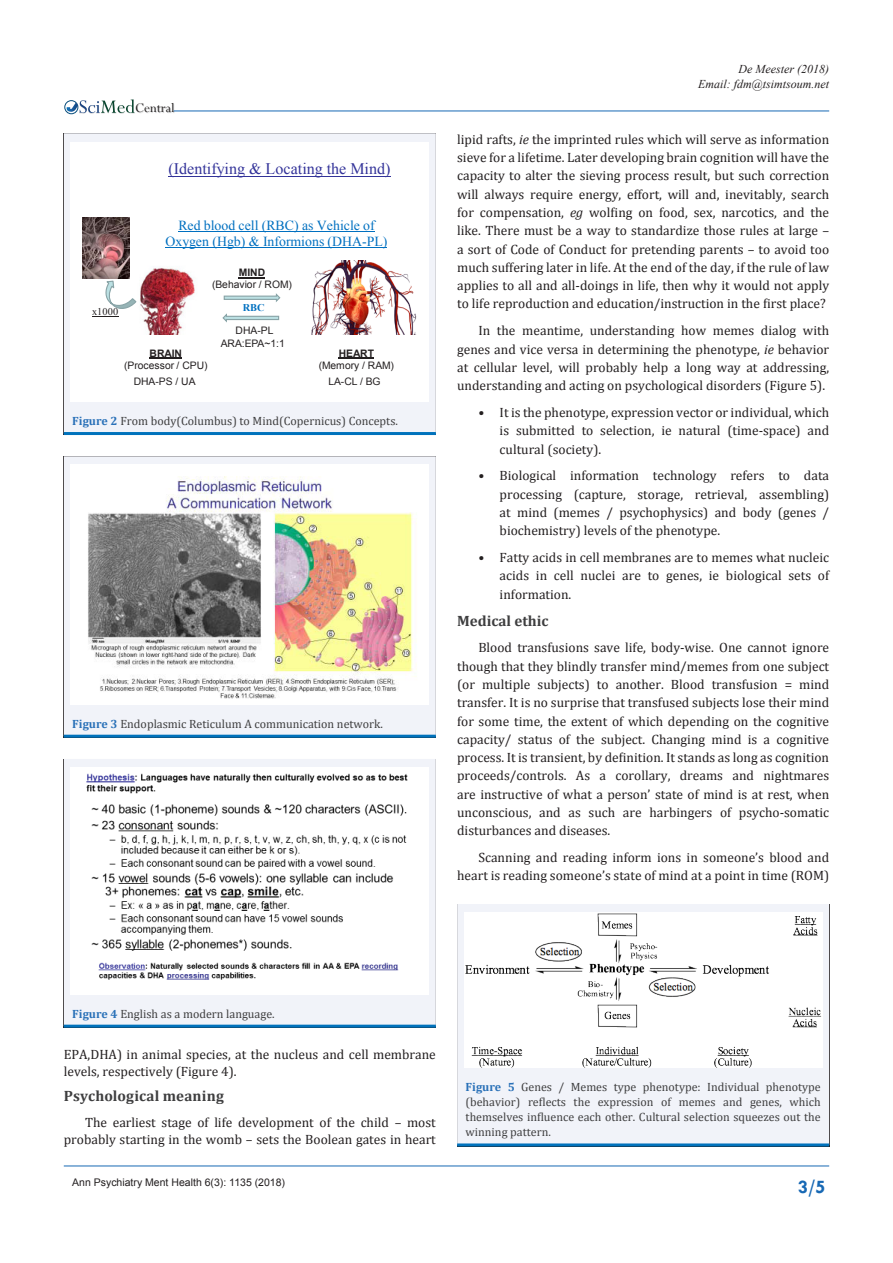
<style>
.page{position:relative;width:893px;height:1263px;background:#fff}
.page>*{position:absolute;margin:0;border:0;box-sizing:border-box;transform-origin:0 0}
.t1{font:700 19.5px "Tw Cen";color:#1768b4}
.t2{font:16.05px "Times New Roman";color:#339}
.t3{font:700 15px "Cambria";color:#3e3e3f}
.t4{font:14.55px "Perpetua";color:#211e1e}
.t5{font:13.8px/16.5px "Times New Roman";color:#0070c0;text-align:center}
.Treść{font:13.5px/18.3px "Cambria";color:#231f20;text-align:justify}
.t6{font:12px/15px "Cambria";color:#3e3e3f;text-align:justify}
.t7{font:italic 12px/15px "Times New Roman";color:#231f20;text-align:right}
.t8{font:10.5px "Arial";color:#231f20}
.t9{font:10.35px/12.5px "Arial";color:#231f20;text-align:center}
.t10{font:10.35px "Times New Roman";letter-spacing:.005em;color:#231f20}
.t11{font:700 10.35px "Times New Roman";color:#0070c0}
.s1{font-weight:700}
.s2{font-weight:700;color:#2a71b8}
.s3{font-style:italic}
</style>
<div class="page">
<img style="left:79px;top:103px;width:96px;height:11px">
<div style="left:64px;top:100px;width:14px;height:14px;border:1px solid #074d7c;border-radius:50%"></div>
<svg style="left:66px;top:99px;width:69px;height:14px"></svg>
<hr style="left:64px;top:1166px;width:765px;height:1px;background:#1768b4">
<hr style="left:174px;top:111px;width:655px;height:1px;background:#1768b4">
<div style="left:64px;top:133px;width:372px;height:299px;background:#f1f3f9"></div>
<hr style="left:64px;top:432px;width:372px;height:3px;background:#0072bc">
<div style="left:71px;top:142px;width:358px;height:260px;background:#fff"></div>
<hr style="left:178px;top:231px;width:197px;height:1px;background:#0070c0">
<hr style="left:166px;top:248px;width:221px;height:1px;background:#0070c0">
<img style="left:311px;top:261px;width:106px;height:74px">
<img style="left:123px;top:261px;width:72px;height:74px">
<svg style="left:223px;top:293px;width:58px;height:9px"></svg>
<svg style="left:222px;top:313px;width:58px;height:10px"></svg>
<hr style="left:339px;top:358px;width:35px;height:1px;background:#231f20">
<hr style="left:150px;top:358px;width:32px;height:1px;background:#231f20">
<img style="left:83px;top:218px;width:46px;height:60px">
<svg style="left:92px;top:280px;width:45px;height:37px"></svg>
<hr style="left:168px;top:176px;width:223px;height:1px;background:#339">
<svg style="left:239px;top:277px;width:26px;height:1px"></svg>
<svg style="left:64px;top:456px;width:372px;height:279px;fill:#f1f3f9"></svg>
<hr style="left:64px;top:735px;width:372px;height:3px;background:#0072bc">
<img style="left:71px;top:465px;width:358px;height:239px">
<div style="left:64px;top:759px;width:372px;height:266px;background:#f1f3f9"></div>
<hr style="left:64px;top:1025px;width:372px;height:3px;background:#0072bc">
<img style="left:71px;top:767px;width:358px;height:227px">
<div style="left:457px;top:904px;width:372px;height:239px;background:#f1f3f9"></div>
<hr style="left:457px;top:1143px;width:372px;height:3px;background:#0072bc">
<img style="left:464px;top:912px;width:358px;height:156px">
<p class="t4" style="left:135px;top:99px;width:41px">Central</p>
<p class="t2" style="left:168px;top:158px;width:224px">(Identifying &amp; Locating the Mind)</p>
<p class="t5" style="left:166px;top:217px;width:223px">Red blood cell (RBC) as Vehicle of<br>Oxygen (Hgb) &amp; Informions (DHA-PL)</p>
<p class="t10" style="left:92px;top:304px;width:27px">x1000</p>
<p class="t9" style="left:212px;top:266px;width:82px"><span class="s1">MIND<br></span>(Behavior / ROM)</p>
<p class="t11" style="left:243px;top:300px;width:23px">RBC</p>
<p class="t9" style="left:221px;top:324px;width:66px">DHA-PL<br>ARA:EPA~1:1</p>
<p class="t9" style="left:124px;top:347px;width:85px"><span class="s1">BRAIN </span>(Processor / CPU)</p>
<p class="t9" style="left:319px;top:347px;width:77px"><span class="s1">HEART </span>(Memory / RAM)</p>
<p class="t9" style="left:134px;top:375px;width:63px">DHA-PS / UA</p>
<p class="t9" style="left:328px;top:375px;width:54px">LA-CL / BG</p>
<p class="t6" style="left:72px;top:413px;width:327px"><span class="s2">Figure 2</span> From body(Columbus) to Mind(Copernicus) Concepts.</p>
<p class="t6" style="left:72px;top:716px;width:312px"><span class="s2">Figure 3</span> Endoplasmic Reticulum A communication network.</p>
<p class="t7" style="left:698px;top:61px;width:133px">De Meester (2018)<br>Email: fdm@tsimtsoum.net</p>
<p class="Treść" style="left:457px;top:130px;width:374px">lipid rafts, <span class="s3">ie</span> the imprinted rules which will serve as information sieve for a lifetime. Later developing brain cognition will have the capacity to alter the sieving process result, but such correction will always require energy, effort, will and, inevitably, search for compensation, <span class="s3">eg</span> wolfing on food, sex, narcotics, and the like. There must be a way to standardize those rules at large – a sort of Code of Conduct for pretending parents – to avoid too much suffering later in life. At the end of the day, if the rule of law applies to all and all-doings in life, then why it would not apply to life reproduction and education/instruction in the first place?</p>
<p class="Treść" style="left:457px;top:321px;width:374px;text-indent:21px">In the meantime, understanding how memes dialog with genes and vice versa in determining the phenotype, <span class="s3">ie</span> behavior at cellular level, will probably help a long way at addressing, understanding and acting on psychological disorders (Figure 5).</p>
<p class="Treść" style="left:500px;top:403px;width:331px;text-indent:-21px">• It is the phenotype, expression vector or individual, which is submitted to selection, ie natural (time-space) and cultural (society).</p>
<p class="Treść" style="left:500px;top:467px;width:331px;text-indent:-21px">• Biological information technology refers to data processing (capture, storage, retrieval, assembling) at mind (memes / psychophysics) and body (genes / biochemistry) levels of the phenotype.</p>
<p class="Treść" style="left:500px;top:548px;width:331px;text-indent:-21px">• Fatty acids in cell membranes are to memes what nucleic acids in cell nuclei are to genes, ie biological sets of information.</p>
<p class="t3" style="left:457px;top:610px;width:93px">Medical ethic</p>
<p class="Treść" style="left:457px;top:638px;width:374px;text-indent:21px">Blood transfusions save life, body-wise. One cannot ignore though that they blindly transfer mind/memes from one subject (or multiple subjects) to another. Blood transfusion = mind transfer. It is no surprise that transfused subjects lose their mind for some time, the extent of which depending on the cognitive capacity/ status of the subject. Changing mind is a cognitive process. It is transient, by definition. It stands as long as cognition proceeds/controls. As a corollary, dreams and nightmares are instructive of what a person’ state of mind is at rest, when unconscious, and as such are harbingers of psycho-somatic disturbances and diseases.</p>
<p class="Treść" style="left:457px;top:848px;width:374px;text-align:right">Scanning and reading inform ions in someone’s blood and heart is reading someone’s state of mind at a point in time (ROM)</p>
<p class="t6" style="left:72px;top:1006px;width:204px"><span class="s2">Figure 4</span> English as a modern language.</p>
<p class="Treść" style="left:64px;top:1046px;width:374px;line-height:16.5px">EPA,DHA) in animal species, at the nucleus and cell membrane levels, respectively (Figure 4).</p>
<p class="t3" style="left:64px;top:1085px;width:162px">Psychological meaning</p>
<p class="Treść" style="left:64px;top:1113px;width:374px;line-height:17.2px;text-align:right">The earliest stage of life development of the child – most probably starting in the womb – sets the Boolean gates in heart</p>
<p class="t6" style="left:466px;top:1080px;width:357px"><span class="s2">Figure 5</span> Genes / Memes type phenotype: Individual phenotype (behavior) reflects the expression of memes and genes, which themselves influence each other. Cultural selection squeezes out the winning pattern.</p>
<p class="t8" style="left:72px;top:1175px;width:214px">Ann Psychiatry Ment Health 6(3): 1135 (2018)</p>
<h1 class="t1" style="left:798px;top:1175px;width:29px">3/5</h1>
</div>
